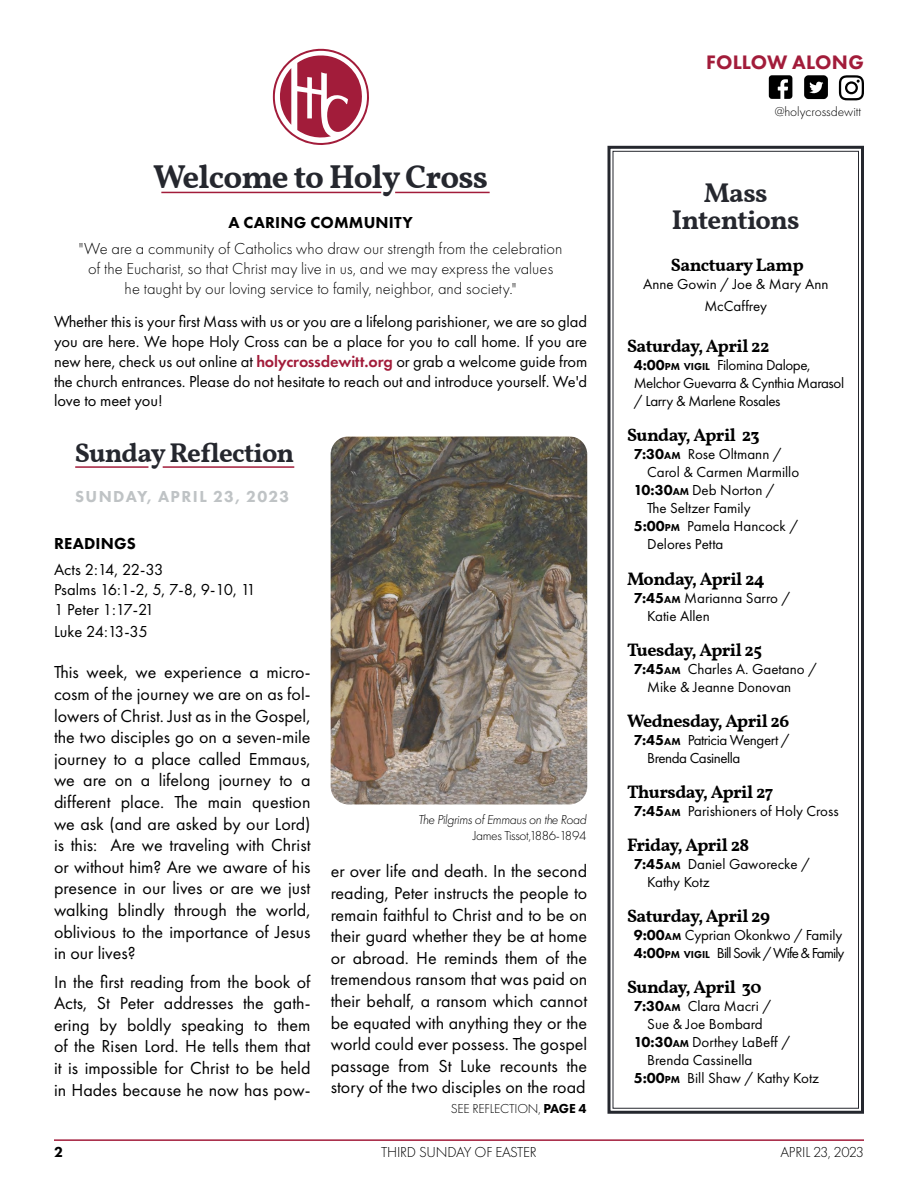
<style>
.page{position:relative;width:918px;height:1188px;background:#fff}
.page>*{position:absolute;margin:0;border:0;box-sizing:border-box;transform-origin:0 0}
.t1{font:700 33px "Vollkorn";letter-spacing:-.025em;color:#25272e}
.t2{font:700 27px/27px "Vollkorn";letter-spacing:-.025em;color:#25272e;text-align:center}
.t3{font:800 20.25px "Futura PT";letter-spacing:.005em;color:#a21c3a}
.t4{font:18px/21.6px "Futura PT";color:#000;text-align:justify}
.t5{font:700 18px "Vollkorn";letter-spacing:-.025em;color:#000}
.t6{font:16.5px/19.8px "Futura PT";letter-spacing:-.005em;color:#000}
.t7{font:300 16.5px/19.8px "Futura PT";color:#000;text-align:center}
.t8{font:800 16.5px "Futura PT";letter-spacing:.01em;color:#000}
.t9{font:800 16.5px "Futura PT";letter-spacing:.085em;color:#bfc3c5}
.t10{font:16.5px "Futura PT";letter-spacing:-.025em;color:#000}
.t11{font:15px/18px "Futura PT";color:#000}
.t12{font:15px/18px "Futura PT";letter-spacing:-.025em;color:#000}
.t13{font:15px/18px "Futura PT";letter-spacing:-.04em;color:#000}
.t14{font:15px/18px "Futura PT";letter-spacing:-.03em;color:#000}
.t15{font:300 15px "Futura PT";letter-spacing:-.015em;color:#000}
.t16{font:800 15px "Futura PT";color:#000}
.t17{font:300 13.5px "Futura PT";letter-spacing:-.015em;color:#000}
.t18{font:italic 300 13.5px "Futura PT";letter-spacing:-.025em;color:#000}
.s1{font-weight:600;color:#a21c3a}
.s2{font-weight:800}
.s3{font-weight:800;font-size:10.5px}
</style>
<div class="page">
<hr style="left:75px;top:466px;width:73px;height:2px;background:#a21c3a">
<hr style="left:163px;top:466px;width:131px;height:2px;background:#a21c3a">
<svg style="left:607px;top:145px;width:257px;height:969px"></svg>
<div style="left:612px;top:151px;width:247px;height:958px;border:1px solid #25272e"></div>
<hr style="left:54px;top:1139px;width:810px;height:2px;background:#a21c3a">
<hr style="left:161px;top:192px;width:220px;height:1px;background:#a21c3a">
<hr style="left:395px;top:192px;width:95px;height:1px;background:#a21c3a">
<svg style="left:273px;top:49px;width:96px;height:96px"></svg>
<svg style="left:769px;top:75px;width:23px;height:24px"></svg>
<svg style="left:804px;top:75px;width:24px;height:24px"></svg>
<svg style="left:839px;top:75px;width:25px;height:25px"></svg>
<img style="left:331px;top:436px;width:256px;height:368px">
<p class="t3" style="left:706px;top:50px;width:159px">FOLLOW ALONG</p>
<h1 class="t1" style="left:153px;top:152px;width:337px">Welcome to Holy Cross</h1>
<p class="t8" style="left:228px;top:212px;width:186px">A CARING COMMUNITY</p>
<p class="t7" style="left:79px;top:239px;width:485px">"We are a community of Catholics who draw our strength from the celebration of the Eucharist, so that Christ may live in us, and we may express the values he taught by our loving service to family, neighbor, and society."</p>
<p class="t6" style="left:54px;top:312px;width:535px;text-align:justify">Whether this is your first Mass with us or you are a lifelong parishioner, we are so glad you are here. We hope Holy Cross can be a place for you to call home. If you are new here, check us out online at <span class="s1">holycrossdewitt.org</span> or grab a welcome guide from the church entrances. Please do not hesitate to reach out and introduce yourself. We'd love to meet you!</p>
<h2 class="t2" style="left:75px;top:438px;width:221px">Sunday Reflection</h2>
<p class="t9" style="left:75px;top:486px;width:216px">SUNDAY, APRIL 23, 2023</p>
<p class="t8" style="left:54px;top:533px;width:83px">READINGS</p>
<p class="t6" style="left:54px;top:560px;width:203px">Acts 2:14, 22-33<br>Psalms 16:1-2, 5, 7-8, 9-10, 11<br>1 Peter 1:17-21</p>
<p class="t10" style="left:54px;top:621px;width:95px">Luke 24:13-35</p>
<p class="t4" style="left:54px;top:662px;width:258px">This week, we experience a micro&shy;cosm of the journey we are on as fol&shy;lowers of Christ. Just as in the Gospel, the two disciples go on a seven-mile journey to a place called Emmaus, we are on a lifelong journey to a different place. The main question we ask (and are asked by our Lord) is this: Are we traveling with Christ or without him? Are we aware of his presence in our lives or are we just walking blindly through the world, oblivious to the importance of Jesus in our lives?</p>
<p class="t4" style="left:54px;top:971px;width:258px">In the first reading from the book of Acts, St Peter addresses the gath&shy;ering by boldly speaking to them of the Risen Lord. He tells them that it is impossible for Christ to be held in Hades because he now has pow-</p>
<p class="t18" style="left:418px;top:811px;width:170px">The Pilgrims of Emmaus on the Road</p>
<p class="t17" style="left:473px;top:828px;width:115px">James Tissot,1886-1894</p>
<p class="t4" style="left:331px;top:861px;width:258px">er over life and death. In the second reading, Peter instructs the people to remain faithful to Christ and to be on their guard whether they be at home or abroad. He reminds them of the tremendous ransom that was paid on their behalf, a ransom which cannot be equated with anything they or the world could ever possess. The gospel passage from St Luke recounts the story of the two disciples on the road</p>
<p class="t17" style="left:451px;top:1101px;width:137px">SEE REFLECTION, <span class="s2">PAGE 4</span></p>
<p class="t17" style="left:775px;top:104px;width:88px">@holycrossdewitt</p>
<h2 class="t2" style="left:672px;top:178px;width:130px">Mass<br>Intentions</h2>
<p class="t5" style="left:671px;top:251px;width:134px">Sanctuary Lamp</p>
<p class="t11" style="left:643px;top:273px;width:187px;line-height:21.6px;text-align:center">Anne Gowin / Joe &amp; Mary Ann<br>McCaffrey</p>
<p class="t5" style="left:627px;top:333px;width:144px">Saturday, April 22</p>
<p class="t12" style="left:634px;top:356px;width:212px"><span class="s2">4:00</span><span class="s3">PM VIGIL</span> Filomina Dalope,<br>Melchor Guevarra &amp; Cynthia Marasol / Larry &amp; Marlene Rosales</p>
<p class="t5" style="left:627px;top:422px;width:134px">Sunday, April 23</p>
<p class="t11" style="left:634px;top:445px;width:150px"><span class="s2">7:30</span><span class="s3">AM</span> Rose Oltmann /</p>
<p class="t11" style="left:647px;top:463px;width:153px">Carol &amp; Carmen Marmillo</p>
<p class="t11" style="left:634px;top:481px;width:143px"><span class="s2">10:30</span><span class="s3">AM</span> Deb Norton /</p>
<p class="t11" style="left:647px;top:499px;width:105px">The Seltzer Family</p>
<p class="t11" style="left:634px;top:517px;width:166px"><span class="s2">5:00</span><span class="s3">PM</span> Pamela Hancock /</p>
<p class="t11" style="left:647px;top:535px;width:78px">Delores Petta</p>
<p class="t5" style="left:627px;top:565px;width:139px">Monday, April 24</p>
<p class="t11" style="left:647px;top:589px;width:145px;text-indent:-14px"><span class="s2">7:45</span><span class="s3">AM</span> Marianna Sarro /<br>Katie Allen</p>
<p class="t5" style="left:627px;top:636px;width:137px">Tuesday, April 25</p>
<p class="t11" style="left:647px;top:660px;width:171px;text-indent:-14px"><span class="s2">7:45</span><span class="s3">AM</span> Charles A. Gaetano /<br>Mike &amp; Jeanne Donovan</p>
<p class="t5" style="left:627px;top:707px;width:164px">Wednesday, April 26</p>
<p class="t14" style="left:647px;top:731px;width:144px;text-indent:-14px"><span class="s2">7:45</span><span class="s3">AM</span> Patricia Wengert /<br>Brenda Casinella</p>
<p class="t5" style="left:627px;top:778px;width:148px">Thursday, April 27</p>
<p class="t11" style="left:634px;top:802px;width:207px"><span class="s2">7:45</span><span class="s3">AM</span> Parishioners of Holy Cross</p>
<p class="t5" style="left:627px;top:831px;width:124px">Friday, April 28</p>
<p class="t11" style="left:647px;top:855px;width:164px;text-indent:-14px"><span class="s2">7:45</span><span class="s3">AM</span> Daniel Gaworecke /<br>Kathy Kotz</p>
<p class="t5" style="left:627px;top:902px;width:145px">Saturday, April 29</p>
<p class="t13" style="left:634px;top:926px;width:212px"><span class="s2">9:00</span><span class="s3">AM</span> Cyprian Okonkwo / Family<br><span class="s2">4:00</span><span class="s3">PM VIGIL</span> Bill Sovik / Wife &amp; Family</p>
<p class="t5" style="left:627px;top:974px;width:136px">Sunday, April 30</p>
<p class="t11" style="left:634px;top:997px;width:139px"><span class="s2">7:30</span><span class="s3">AM</span> Clara Macri /</p>
<p class="t11" style="left:647px;top:1015px;width:117px">Sue &amp; Joe Bombard</p>
<p class="t11" style="left:634px;top:1033px;width:158px"><span class="s2">10:30</span><span class="s3">AM</span> Dorthey LaBeff /</p>
<p class="t11" style="left:647px;top:1051px;width:107px">Brenda Cassinella</p>
<p class="t11" style="left:634px;top:1069px;width:187px"><span class="s2">5:00</span><span class="s3">PM</span> Bill Shaw / Kathy Kotz</p>
<p class="t16" style="left:54px;top:1142px;width:10px">2</p>
<p class="t15" style="left:381px;top:1143px;width:157px">THIRD SUNDAY OF EASTER</p>
<p class="t15" style="left:780px;top:1143px;width:85px">APRIL 23, 2023</p>
</div>
